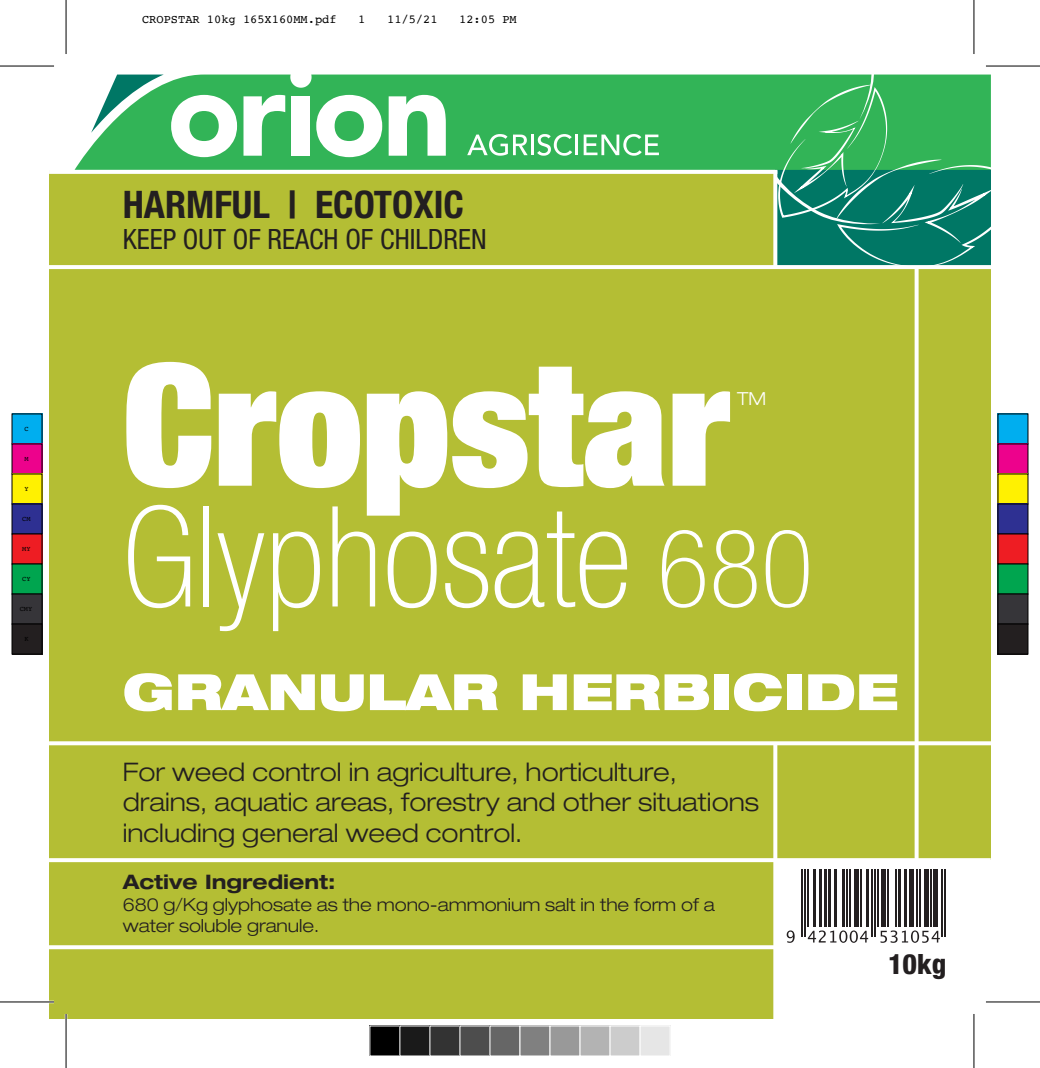
<style>
.page{position:relative;width:1040px;height:1068px;background:#fff}
.page>*{position:absolute;margin:0;border:0;box-sizing:border-box;transform-origin:0 0}
.t1{font:900 condensed 170px "Helvetica Neue LT Std";color:#fff}
.t2{font:100 condensed 140px "Helvetica Neue LT Std";color:#fff}
.t3{font:900 expanded 50px "Helvetica Neue LT Std";color:#fff}
.t4{font:700 condensed 38px "Helvetica Neue LT Std";color:#231f20}
.t5{font:condensed 28px "Helvetica Neue LT Std";color:#231f20}
.t6{font:800 condensed 28px "Helvetica Neue LT Std";color:#231f20}
.t7{font:300 expanded 25.6px/30.8px "Helvetica Neue LT Std";color:#231f20}
.t8{font:700 expanded 20px "Helvetica Neue LT Std";color:#231f20}
.t9{font:300 expanded 18px/21.6px "Helvetica Neue LT Std";letter-spacing:-.005em;color:#231f20}
.t10{font:300 expanded 18px "Helvetica Neue LT Std";color:#fff}
.t11{font:12px "Courier";color:#000}
.t12{font:7px "Courier";color:#000}
.s1{font-size:108px}
</style>
<div class="page">
<div style="left:49px;top:171px;width:941px;height:847px;background:#b4be34"></div>
<div style="left:75px;top:75px;width:699px;height:95px;background:#32b457"></div>
<svg style="left:91px;top:75px;width:73px;height:58px"></svg>
<svg style="left:171px;top:95px;width:66px;height:62px"></svg>
<svg style="left:243px;top:95px;width:42px;height:61px"></svg>
<svg style="left:316px;top:95px;width:66px;height:62px"></svg>
<svg style="left:388px;top:95px;width:57px;height:61px"></svg>
<div style="left:292px;top:96px;width:18px;height:60px;background:#fff"></div>
<svg style="left:49px;top:858px;width:941px;height:4px;background:#fbfcf6"></svg>
<svg style="left:49px;top:945px;width:724px;height:4px;background:#fafaf2"></svg>
<svg style="left:49px;top:741px;width:941px;height:4px;background:#f9f9ef"></svg>
<svg style="left:914px;top:269px;width:4px;height:591px;background:#f3f5e0"></svg>
<svg style="left:773px;top:743px;width:4px;height:275px"></svg>
<hr style="left:773px;top:170px;width:4px;height:97px;background:#e5e9ba">
<svg style="left:467px;top:134px;width:40px;height:22px"></svg>
<svg style="left:513px;top:134px;width:14px;height:21px"></svg>
<hr style="left:530px;top:134px;width:3px;height:21px;background:#fff">
<svg style="left:537px;top:134px;width:35px;height:22px"></svg>
<hr style="left:575px;top:134px;width:3px;height:21px;background:#fff">
<svg style="left:583px;top:134px;width:75px;height:22px"></svg>
<svg style="left:774px;top:49px;width:216px;height:216px;background:#43a97a"></svg>
<svg style="left:49px;top:265px;width:941px;height:4px;background:#fcfdfb"></svg>
<svg style="left:49px;top:170px;width:728px;height:4px;fill:#fff"></svg>
<div style="left:775px;top:860px;width:215px;height:158px;background:#fff"></div>
<svg style="left:807px;top:930px;width:60px;height:12px"></svg>
<svg style="left:880px;top:930px;width:59px;height:12px"></svg>
<svg style="left:786px;top:930px;width:8px;height:12px"></svg>
<hr style="left:800px;top:868px;width:2px;height:68px;background:#231f20">
<hr style="left:803px;top:868px;width:2px;height:68px;background:#231f20">
<hr style="left:806px;top:868px;width:2px;height:58px;background:#231f20">
<hr style="left:812px;top:868px;width:3px;height:58px;background:#231f20">
<hr style="left:818px;top:868px;width:3px;height:58px;background:#231f20">
<hr style="left:823px;top:868px;width:3px;height:58px;background:#231f20">
<hr style="left:828px;top:868px;width:2px;height:58px;background:#231f20">
<hr style="left:834px;top:868px;width:3px;height:58px;background:#231f20">
<hr style="left:841px;top:868px;width:3px;height:58px;background:#231f20">
<hr style="left:846px;top:868px;width:1px;height:58px;background:#231f20">
<hr style="left:849px;top:868px;width:1px;height:58px;background:#231f20">
<div style="left:853px;top:868px;width:5px;height:58px;background:#231f20"></div>
<hr style="left:860px;top:868px;width:1px;height:58px;background:#231f20">
<hr style="left:866px;top:868px;width:3px;height:58px;background:#231f20">
<hr style="left:870px;top:868px;width:2px;height:68px;background:#231f20">
<hr style="left:873px;top:868px;width:2px;height:68px;background:#231f20">
<hr style="left:876px;top:868px;width:2px;height:58px;background:#231f20">
<hr style="left:881px;top:868px;width:4px;height:58px;background:#231f20">
<hr style="left:887px;top:868px;width:1px;height:58px;background:#231f20">
<hr style="left:895px;top:868px;width:1px;height:58px;background:#231f20">
<hr style="left:898px;top:868px;width:3px;height:58px;background:#231f20">
<hr style="left:904px;top:868px;width:3px;height:58px;background:#231f20">
<div style="left:908px;top:868px;width:5px;height:58px;background:#231f20"></div>
<hr style="left:916px;top:868px;width:1px;height:58px;background:#231f20">
<hr style="left:919px;top:868px;width:1px;height:58px;background:#231f20">
<div style="left:923px;top:868px;width:5px;height:58px;background:#231f20"></div>
<hr style="left:930px;top:868px;width:1px;height:58px;background:#231f20">
<hr style="left:933px;top:868px;width:4px;height:58px;background:#231f20">
<hr style="left:940px;top:868px;width:2px;height:68px;background:#231f20">
<hr style="left:943px;top:868px;width:2px;height:68px;background:#231f20">
<hr style="left:985px;top:65px;width:54px;height:2px;background:#fff">
<hr style="left:0;top:1000px;width:54px;height:3px;background:#fff">
<hr style="left:65px;top:1013px;width:2px;height:54px;background:#fff">
<hr style="left:972px;top:0;width:2px;height:54px;background:#fff">
<hr style="left:0;top:66px;width:54px;height:1px;background:#000">
<hr style="left:985px;top:66px;width:54px;height:1px;background:#000">
<hr style="left:0;top:1001px;width:54px;height:1px;background:#000">
<hr style="left:985px;top:1001px;width:54px;height:1px;background:#000">
<hr style="left:66px;top:0;width:1px;height:54px;background:#000">
<hr style="left:66px;top:1013px;width:1px;height:54px;background:#000">
<hr style="left:973px;top:0;width:1px;height:54px;background:#000">
<hr style="left:973px;top:1013px;width:1px;height:54px;background:#000">
<div style="left:12px;top:414px;width:30px;height:30px;background:#00aeef"></div>
<div style="left:12px;top:444px;width:30px;height:30px;background:#ed028c"></div>
<div style="left:12px;top:474px;width:30px;height:30px;background:#fff101"></div>
<div style="left:12px;top:504px;width:30px;height:30px;background:#2e3092"></div>
<div style="left:12px;top:534px;width:30px;height:30px;background:#ee1d23"></div>
<div style="left:12px;top:564px;width:30px;height:30px;background:#00a54f"></div>
<div style="left:12px;top:594px;width:30px;height:30px;background:#363539"></div>
<div style="left:12px;top:593px;width:30px;height:31px;border:1px solid #000"></div>
<div style="left:12px;top:624px;width:30px;height:30px;background:#231f20"></div>
<div style="left:12px;top:623px;width:30px;height:31px;border:1px solid #000"></div>
<div style="left:997px;top:414px;width:30px;height:30px;background:#00aeef"></div>
<div style="left:997px;top:444px;width:30px;height:30px;background:#ed028c"></div>
<div style="left:997px;top:474px;width:30px;height:30px;background:#fff101"></div>
<div style="left:997px;top:504px;width:30px;height:30px;background:#2e3092"></div>
<div style="left:997px;top:534px;width:30px;height:30px;background:#ee1d23"></div>
<div style="left:997px;top:533px;width:31px;height:31px;border:1px solid #000"></div>
<div style="left:997px;top:564px;width:30px;height:30px;background:#00a54f"></div>
<div style="left:997px;top:594px;width:30px;height:30px;background:#363539"></div>
<div style="left:997px;top:593px;width:31px;height:31px;border:1px solid #000"></div>
<div style="left:997px;top:624px;width:30px;height:30px;background:#231f20"></div>
<div style="left:997px;top:623px;width:31px;height:31px;border:1px solid #000"></div>
<div style="left:370px;top:1025px;width:30px;height:30px;background:#000"></div>
<div style="left:400px;top:1025px;width:30px;height:30px;background:#1a1a1a"></div>
<div style="left:430px;top:1025px;width:30px;height:30px;background:#333"></div>
<div style="left:460px;top:1025px;width:30px;height:30px;background:#4d4d4d"></div>
<div style="left:490px;top:1025px;width:30px;height:30px;background:#666"></div>
<div style="left:520px;top:1025px;width:30px;height:30px;background:#808080"></div>
<div style="left:519px;top:1025px;width:31px;height:31px;border:1px solid #fff"></div>
<div style="left:550px;top:1025px;width:30px;height:30px;background:#999"></div>
<div style="left:549px;top:1025px;width:31px;height:31px;border:1px solid #fff"></div>
<div style="left:580px;top:1025px;width:30px;height:30px;background:#b3b3b3"></div>
<div style="left:579px;top:1025px;width:31px;height:31px;border:1px solid #fff"></div>
<div style="left:610px;top:1025px;width:30px;height:30px;background:#ccc"></div>
<div style="left:609px;top:1025px;width:31px;height:31px;border:1px solid #fff"></div>
<div style="left:640px;top:1025px;width:30px;height:30px;background:#e6e6e6"></div>
<div style="left:639px;top:1025px;width:31px;height:31px;border:1px solid #fff"></div>
<p class="t12" style="left:25px;top:424px;width:6px">C</p>
<p class="t12" style="left:25px;top:454px;width:6px">M</p>
<p class="t12" style="left:25px;top:484px;width:6px">Y</p>
<p class="t12" style="left:22px;top:514px;width:10px">CM</p>
<p class="t12" style="left:22px;top:544px;width:10px">MY</p>
<p class="t12" style="left:22px;top:574px;width:10px">CY</p>
<p class="t12" style="left:20px;top:604px;width:14px">CMY</p>
<p class="t12" style="left:25px;top:634px;width:6px">K</p>
<p class="t11" style="left:142px;top:10px;width:196px">CROPSTAR 10kg 165X160MM.pdf</p>
<p class="t11" style="left:358px;top:10px;width:9px">1</p>
<p class="t11" style="left:387px;top:10px;width:52px">11/5/21</p>
<p class="t11" style="left:459px;top:10px;width:59px">12:05 PM</p>
<h3 class="t4" style="left:123px;top:182px;width:342px">HARMFUL | ECOTOXIC</h3>
<p class="t5" style="left:123px;top:223px;width:365px">KEEP OUT OF REACH OF CHILDREN</p>
<h1 class="t1" style="left:123px;top:316px;width:609px">Cropstar</h1>
<p class="t10" style="left:736px;top:387px;width:30px">TM</p>
<h2 class="t2" style="left:123px;top:478px;width:691px">Glyphosate <span class="s1">680</span></h2>
<h3 class="t3" style="left:123px;top:659px;width:776px">GRANULAR HERBICIDE</h3>
<p class="t7" style="left:123px;top:755px;width:637px">For weed control in agriculture, horticulture, drains, aquatic areas, forestry and other situations including general weed control.</p>
<p class="t8" style="left:123px;top:869px;width:214px">Active Ingredient:</p>
<p class="t9" style="left:123px;top:893px;width:593px">680 g/Kg glyphosate as the mono-ammonium salt in the form of a water soluble granule.</p>
<p class="t6" style="left:887px;top:946px;width:60px">10kg</p>
</div>
